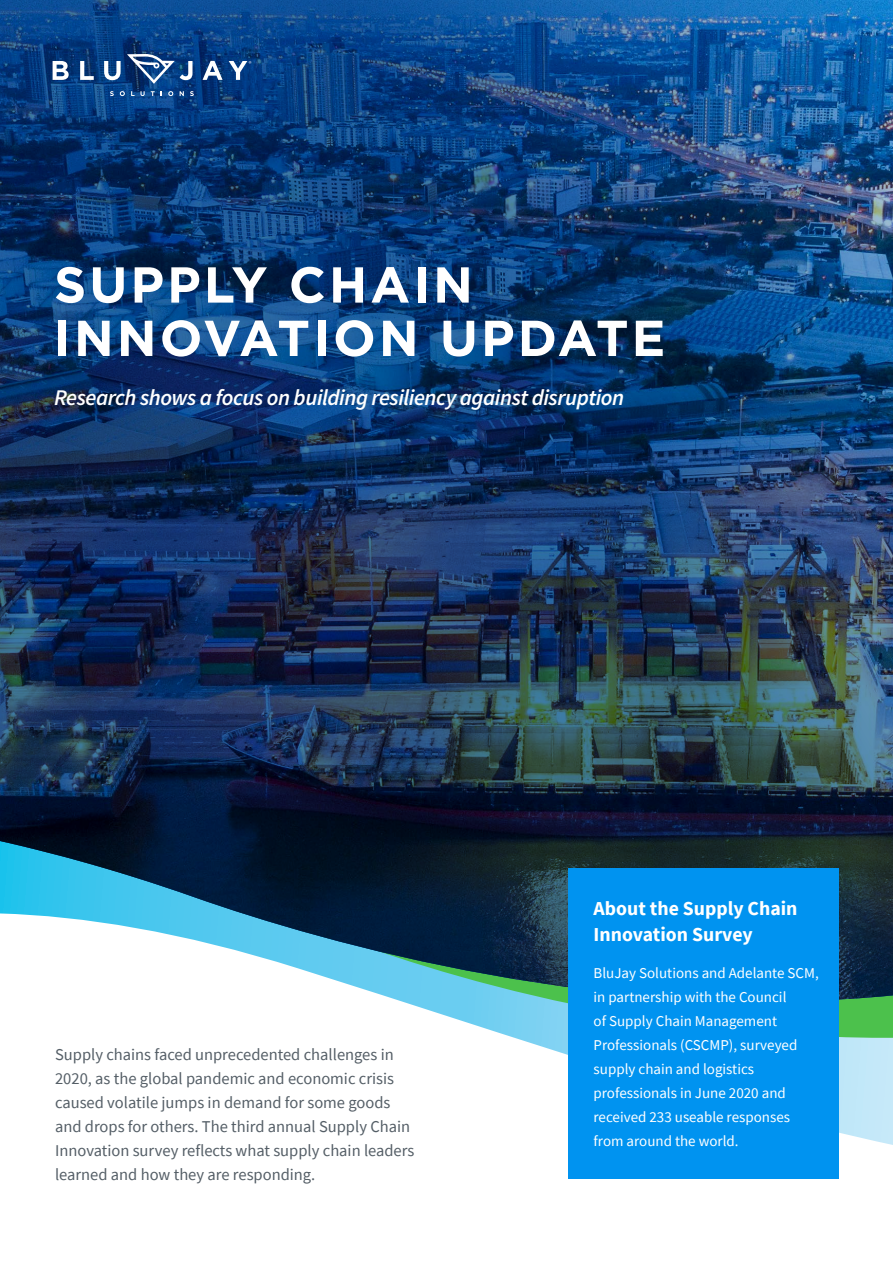
<style>
.page{position:relative;width:893px;height:1263px;background:#fff}
.page>*{position:absolute;margin:0;border:0;box-sizing:border-box;transform-origin:0 0}
.t1{font:700 50.4px/53.4px "Gotham";letter-spacing:.06em;color:#fff}
.t2{font:italic 600 22.35px "Source Sans Pro";letter-spacing:-.02em;color:#fff}
.t3{font:700 19.8px/26.2px "Source Sans Pro";color:#fff}
.t4{font:16.5px/24px "Source Sans Pro";color:#545e66}
.t5{font:15px/24px "Source Sans Pro";color:#fff}
</style>
<div class="page">
<svg style="left:407px;top:1003px;width:486px;height:142px"></svg>
<img style="left:0;top:0;width:893px;height:1003px">
<div style="left:568px;top:868px;width:271px;height:311px;background:#0093f0"></div>
<svg style="left:53px;top:61px;width:16px;height:19px"></svg>
<svg style="left:80px;top:61px;width:14px;height:19px"></svg>
<svg style="left:104px;top:61px;width:17px;height:19px"></svg>
<svg style="left:203px;top:61px;width:20px;height:19px"></svg>
<svg style="left:127px;top:54px;width:65px;height:30px"></svg>
<svg style="left:110px;top:91px;width:4px;height:5px"></svg>
<svg style="left:120px;top:91px;width:5px;height:5px"></svg>
<svg style="left:131px;top:91px;width:14px;height:5px"></svg>
<svg style="left:151px;top:91px;width:4px;height:5px"></svg>
<svg style="left:168px;top:91px;width:5px;height:5px"></svg>
<svg style="left:180px;top:91px;width:4px;height:5px"></svg>
<svg style="left:190px;top:91px;width:4px;height:5px"></svg>
<svg style="left:229px;top:61px;width:22px;height:19px"></svg>
<h1 class="t1" style="left:54px;top:258px;width:613px">SUPPLY CHAIN<br>INNOVATION UPDATE</h1>
<h2 class="t2" style="left:54px;top:383px;width:572px">Research shows a focus on building resiliency against disruption</h2>
<p class="t4" style="left:55px;top:1043px;width:361px">Supply chains faced unprecedented challenges in 2020, as the global pandemic and economic crisis caused volatile jumps in demand for some goods and drops for others. The third annual Supply Chain Innovation survey reflects what supply chain leaders learned and how they are responding.</p>
<p class="t3" style="left:594px;top:894px;width:205px">About the Supply Chain<br>Innovation Survey</p>
<p class="t5" style="left:594px;top:961px;width:227px">BluJay Solutions and Adelante SCM, in partnership with the Council<br>of Supply Chain Management<br>Professionals (CSCMP), surveyed supply chain and logistics professionals in June 2020 and received 233 useable responses from around the world.</p>
</div>
